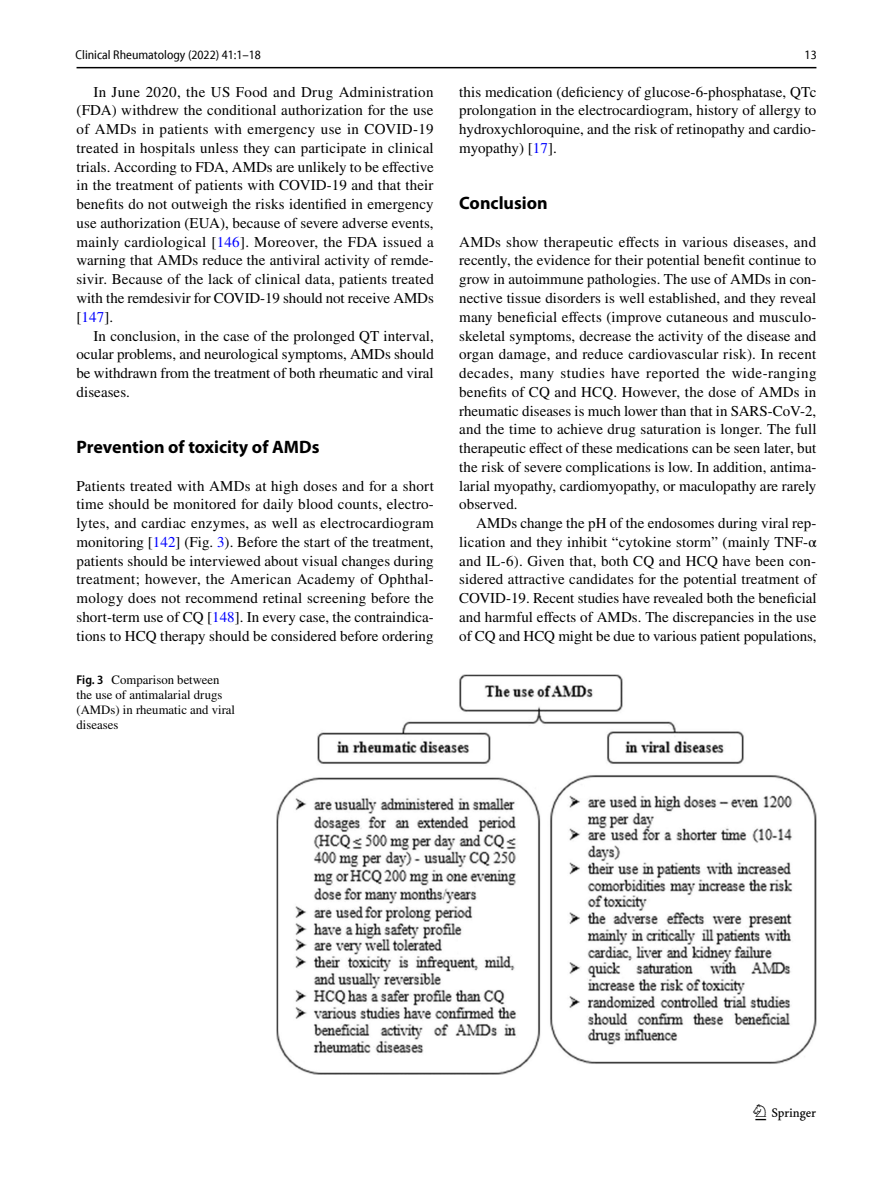
<style>
.page{position:relative;width:893px;height:1187px;background:#fff}
.page>*{position:absolute;margin:0;border:0;box-sizing:border-box;transform-origin:0 0}
.t1{font:22.5px "Springnew Regular 3";color:#000}
.t2{font:700 18px "Myriad Pro";color:#000}
.t3{font:15px/18.8px "STIX";color:#000;text-align:justify}
.t4{font:12.75px/15px "STIX";color:#000}
.t5{font:semi-condensed 12.75px "Myriad Pro Unic";color:#000}
.s1{color:#00f}
.s2{font-family:"Myriad Pro";font-weight:600;font-stretch:semi-condensed}
</style>
<div class="page">
<hr style="left:77px;top:67px;width:739px;height:1px;background:#000">
<img style="left:276px;top:674px;width:540px;height:399px">
<p class="t5" style="left:76px;top:50px;width:187px">Clinical Rheumatology (2022) 41:1–18</p>
<p class="t5" style="left:805px;top:50px;width:14px">13</p>
<p class="t3" style="left:77px;top:83px;width:359px;text-indent:17px">In June 2020, the US Food and Drug Administration (FDA) withdrew the conditional authorization for the use of AMDs in patients with emergency use in COVID-19 treated in hospitals unless they can participate in clinical trials. According to FDA, AMDs are unlikely to be effective in the treatment of patients with COVID-19 and that their benefits do not outweigh the risks identified in emergency use authorization (EUA), because of severe adverse events, mainly cardiological [<span class="s1">146</span>]. Moreover, the FDA issued a warning that AMDs reduce the antiviral activity of remde&shy;sivir. Because of the lack of clinical data, patients treated with the remdesivir for COVID-19 should not receive AMDs [<span class="s1">147</span>].</p>
<p class="t3" style="left:77px;top:327px;width:359px;text-indent:17px">In conclusion, in the case of the prolonged QT interval, ocular problems, and neurological symptoms, AMDs should be withdrawn from the treatment of both rheumatic and viral diseases.</p>
<p class="t2" style="left:77px;top:435px;width:244px">Prevention of toxicity of AMDs</p>
<p class="t3" style="left:77px;top:477px;width:359px">Patients treated with AMDs at high doses and for a short time should be monitored for daily blood counts, electro&shy;lytes, and cardiac enzymes, as well as electrocardiogram monitoring [<span class="s1">142</span>] (Fig. <span class="s1">3</span>). Before the start of the treatment, patients should be interviewed about visual changes during treatment; however, the American Academy of Ophthal&shy;mology does not recommend retinal screening before the short-term use of CQ [<span class="s1">148</span>]. In every case, the contraindica&shy;tions to HCQ therapy should be considered before ordering</p>
<p class="t4" style="left:77px;top:672px;width:160px"><span class="s2">Fig. 3</span> Comparison between the use of antimalarial drugs (AMDs) in rheumatic and viral diseases</p>
<p class="t3" style="left:459px;top:83px;width:359px">this medication (deficiency of glucose-6-phosphatase, QTc prolongation in the electrocardiogram, history of allergy to hydroxychloroquine, and the risk of retinopathy and cardio&shy;myopathy) [<span class="s1">17</span>].</p>
<p class="t2" style="left:459px;top:191px;width:90px">Conclusion</p>
<p class="t3" style="left:459px;top:233px;width:359px">AMDs show therapeutic effects in various diseases, and recently, the evidence for their potential benefit continue to grow in autoimmune pathologies. The use of AMDs in con&shy;nective tissue disorders is well established, and they reveal many beneficial effects (improve cutaneous and musculo&shy;skeletal symptoms, decrease the activity of the disease and organ damage, and reduce cardiovascular risk). In recent decades, many studies have reported the wide-ranging benefits of CQ and HCQ. However, the dose of AMDs in rheumatic diseases is much lower than that in SARS-CoV-2, and the time to achieve drug saturation is longer. The full therapeutic effect of these medications can be seen later, but the risk of severe complications is low. In addition, antima&shy;larial myopathy, cardiomyopathy, or maculopathy are rarely observed.</p>
<p class="t3" style="left:459px;top:514px;width:359px;text-indent:17px">AMDs change the pH of the endosomes during viral rep&shy;lication and they inhibit “cytokine storm” (mainly TNF-α and IL-6). Given that, both CQ and HCQ have been con&shy;sidered attractive candidates for the potential treatment of COVID-19. Recent studies have revealed both the beneficial and harmful effects of AMDs. The discrepancies in the use of CQ and HCQ might be due to various patient populations,</p>
<h1 class="t1" style="left:755px;top:1104px;width:62px">1 3</h1>
</div>
